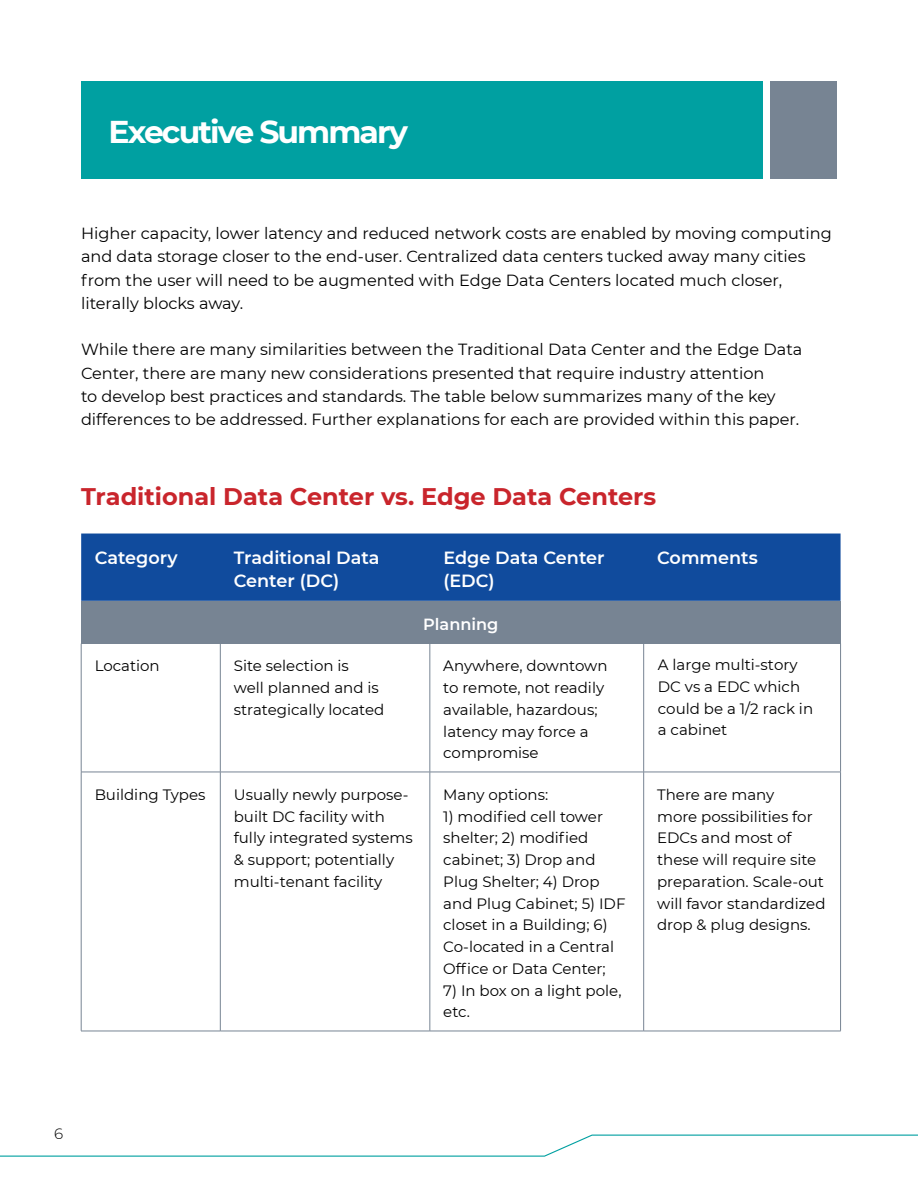
<style>
.page{position:relative;width:918px;height:1188px;background:#fff}
.page>*{position:absolute;margin:0;border:0;box-sizing:border-box;transform-origin:0 0}
.t1{font:700 31.5px "Montserrat";letter-spacing:-.06em;color:#fff}
.t2{font:700 24px "Montserrat";color:#c9252c}
.t3{font:600 17.7px/23.2px "Montserrat";color:#fff}
.t4{font:16.2px/23.2px "Montserrat";color:#000}
.t5{font:600 16.2px "Montserrat";color:#fff}
.t6{font:15px/21.8px "Montserrat";color:#000}
.t7{font:300 15px "Montserrat";color:#000}
</style>
<div class="page">
<svg style="left:0;top:1134px;width:918px;height:23px"></svg>
<div style="left:81px;top:81px;width:681px;height:97px;background:#00a0a1"></div>
<div style="left:770px;top:81px;width:67px;height:97px;background:#778493"></div>
<div style="left:81px;top:534px;width:760px;height:67px;background:#104b9d"></div>
<div style="left:81px;top:601px;width:760px;height:42px;background:#778493"></div>
<hr style="left:81px;top:643px;width:139px;height:1px;background:#778493">
<hr style="left:220px;top:643px;width:210px;height:1px;background:#778493">
<hr style="left:430px;top:643px;width:214px;height:1px;background:#778493">
<hr style="left:644px;top:643px;width:197px;height:1px;background:#778493">
<hr style="left:81px;top:644px;width:1px;height:128px;background:#778493">
<hr style="left:220px;top:644px;width:1px;height:128px;background:#778493">
<hr style="left:430px;top:644px;width:1px;height:128px;background:#778493">
<hr style="left:643px;top:644px;width:1px;height:128px;background:#778493">
<hr style="left:840px;top:644px;width:1px;height:128px;background:#778493">
<hr style="left:81px;top:772px;width:139px;height:1px;background:#778493">
<hr style="left:81px;top:772px;width:1px;height:259px;background:#778493">
<hr style="left:220px;top:772px;width:210px;height:1px;background:#778493">
<hr style="left:220px;top:772px;width:1px;height:259px;background:#778493">
<hr style="left:430px;top:772px;width:214px;height:1px;background:#778493">
<hr style="left:430px;top:772px;width:1px;height:259px;background:#778493">
<hr style="left:644px;top:772px;width:197px;height:1px;background:#778493">
<hr style="left:643px;top:772px;width:1px;height:259px;background:#778493">
<hr style="left:840px;top:772px;width:1px;height:259px;background:#778493">
<hr style="left:81px;top:1031px;width:139px;height:1px;background:#778493">
<hr style="left:220px;top:1031px;width:210px;height:1px;background:#778493">
<hr style="left:430px;top:1031px;width:214px;height:1px;background:#778493">
<hr style="left:644px;top:1031px;width:197px;height:1px;background:#778493">
<h1 class="t1" style="left:109px;top:109px;width:301px">Executive Summary</h1>
<p class="t4" style="left:81px;top:223px;width:752px">Higher capacity, lower latency and reduced network costs are enabled by moving computing and data storage closer to the end-user. Centralized data centers tucked away many cities from the user will need to be augmented with Edge Data Centers located much closer, literally blocks away.</p>
<p class="t4" style="left:81px;top:339px;width:723px">While there are many similarities between the Traditional Data Center and the Edge Data Center, there are many new considerations presented that require industry attention<br>to develop best practices and standards. The table below summarizes many of the key differences to be addressed. Further explanations for each are provided within this paper.</p>
<h2 class="t2" style="left:81px;top:479px;width:577px">Traditional Data Center vs. Edge Data Centers</h2>
<p class="t3" style="left:95px;top:547px;width:84px">Category</p>
<p class="t3" style="left:234px;top:547px;width:147px">Traditional Data<br>Center (DC)</p>
<p class="t3" style="left:443px;top:547px;width:163px">Edge Data Center (EDC)</p>
<p class="t3" style="left:657px;top:547px;width:102px">Comments</p>
<p class="t5" style="left:423px;top:616px;width:77px">Planning</p>
<p class="t6" style="left:95px;top:656px;width:67px">Location</p>
<p class="t6" style="left:234px;top:656px;width:152px">Site selection is<br>well planned and is strategically located</p>
<p class="t6" style="left:443px;top:655px;width:166px">Anywhere, downtown to remote, not readily available, hazardous; latency may force a compromise</p>
<p class="t6" style="left:658px;top:653px;width:157px">A large multi-story<br>DC vs a EDC which could be a 1/2 rack in a cabinet</p>
<p class="t6" style="left:95px;top:785px;width:112px">Building Types</p>
<p class="t6" style="left:234px;top:785px;width:181px">Usually newly purpose&shy;built DC facility with fully integrated systems &amp; support; potentially multi-tenant facility</p>
<p class="t6" style="left:443px;top:785px;width:107px">Many options:</p>
<p class="t6" style="left:657px;top:785px;width:170px">There are many<br>more possibilities for<br>EDCs and most of these will require site preparation. Scale-out will favor standardized drop &amp; plug designs.</p>
<p class="t6" style="left:443px;top:805px;width:184px">1) modified cell tower shelter; 2) modified cabinet; 3) Drop and<br>Plug Shelter; 4) Drop and Plug Cabinet; 5) IDF closet in a Building; 6)<br>Co-located in a Central<br>Office or Data Center;</p>
<p class="t6" style="left:443px;top:979px;width:180px">7) In box on a light pole, etc.</p>
<p class="t7" style="left:54px;top:1128px;width:11px">6</p>
</div>
